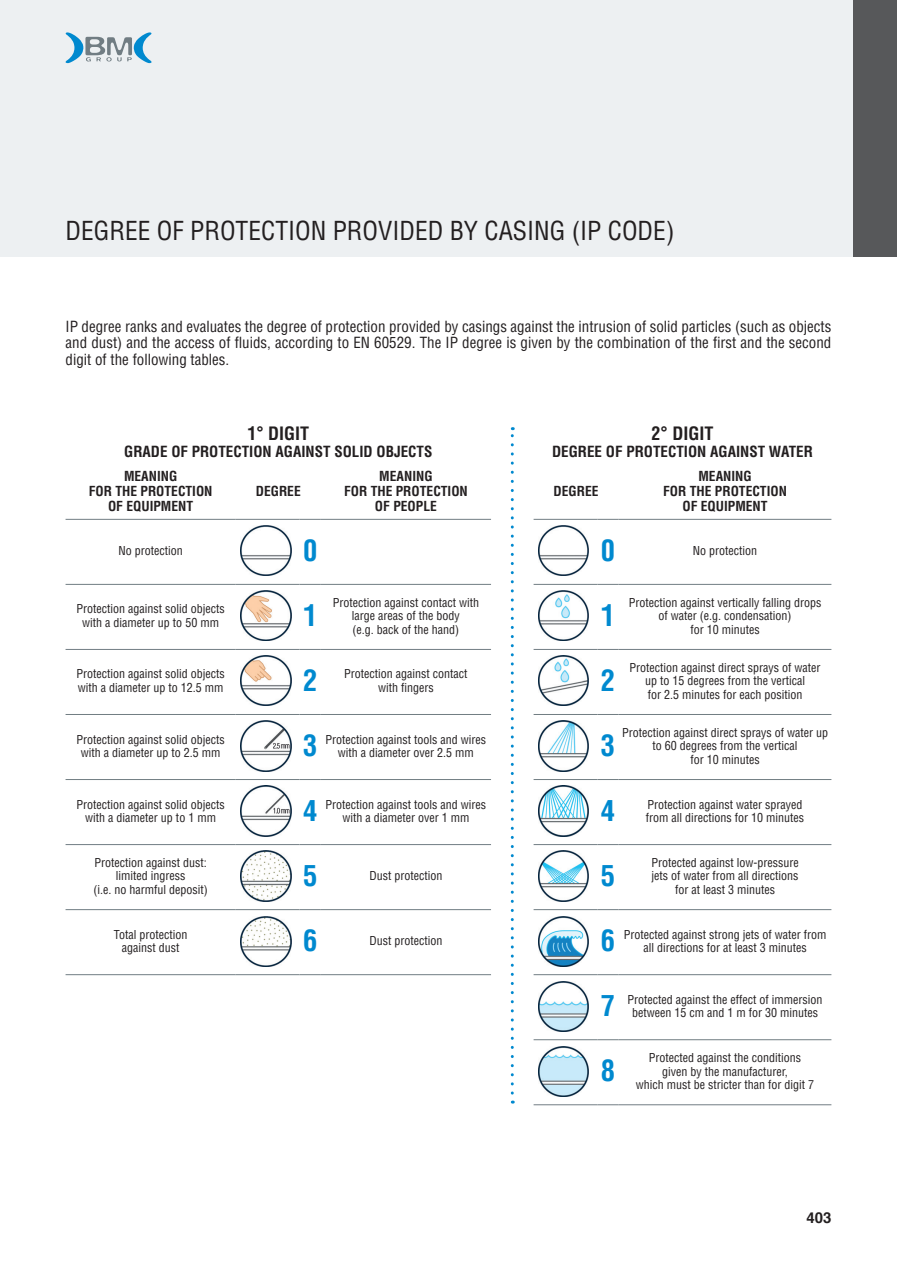
<style>
.page{position:relative;width:897px;height:1267px;background:#fff}
.page>*{position:absolute;margin:0;border:0;box-sizing:border-box;transform-origin:0 0}
.t1{font:28.5px "Helvetica LT Pro Bold Cond BM";color:#0089cf}
.t2{font:25.5px "Helvetica LT Pro Condensed BM";color:#231f20}
.t3{font:18px "Helvetica LT Pro Bold Cond BM";color:#231f20}
.t4{font:15px/16.5px "Helvetica LT Pro Condensed BM";color:#231f20;text-align:justify}
.t5{font:15px "Helvetica LT Pro Bold Cond BM";color:#231f20}
.t6{font:700 15px "Helvetica BM";color:#231f20}
.t7{font:13.5px/15px "Helvetica LT Pro Bold Cond BM";color:#231f20;text-align:center}
.t8{font:12px/13.5px "Helvetica LT Pro Condensed BM";color:#231f20;text-align:center}
</style>
<div class="page">
<div style="left:0;top:0;width:896px;height:257px;background:#edf0f2"></div>
<svg style="left:65px;top:32px;width:87px;height:31px"></svg>
<hr style="left:66px;top:519px;width:170px;height:1px;background:#717d83">
<hr style="left:236px;top:519px;width:63px;height:1px;background:#717d83">
<svg style="left:299px;top:519px;width:22px;height:1px"></svg>
<hr style="left:321px;top:519px;width:170px;height:1px;background:#717d83">
<hr style="left:66px;top:584px;width:170px;height:1px;background:#717d83">
<hr style="left:236px;top:584px;width:63px;height:1px;background:#717d83">
<svg style="left:299px;top:584px;width:22px;height:1px"></svg>
<hr style="left:321px;top:584px;width:170px;height:1px;background:#717d83">
<hr style="left:66px;top:649px;width:170px;height:1px;background:#717d83">
<hr style="left:236px;top:649px;width:63px;height:1px;background:#717d83">
<svg style="left:299px;top:649px;width:22px;height:1px"></svg>
<hr style="left:321px;top:649px;width:170px;height:1px;background:#717d83">
<hr style="left:66px;top:714px;width:170px;height:1px;background:#717d83">
<hr style="left:236px;top:714px;width:63px;height:1px;background:#717d83">
<svg style="left:299px;top:714px;width:22px;height:1px"></svg>
<hr style="left:321px;top:714px;width:170px;height:1px;background:#717d83">
<hr style="left:66px;top:779px;width:170px;height:1px;background:#717d83">
<hr style="left:236px;top:779px;width:63px;height:1px;background:#717d83">
<svg style="left:299px;top:779px;width:22px;height:1px"></svg>
<hr style="left:321px;top:779px;width:170px;height:1px;background:#717d83">
<hr style="left:66px;top:844px;width:170px;height:1px;background:#717d83">
<hr style="left:236px;top:844px;width:63px;height:1px;background:#717d83">
<svg style="left:299px;top:844px;width:22px;height:1px"></svg>
<hr style="left:321px;top:844px;width:170px;height:1px;background:#717d83">
<hr style="left:66px;top:909px;width:170px;height:1px;background:#717d83">
<hr style="left:236px;top:909px;width:63px;height:1px;background:#717d83">
<svg style="left:299px;top:909px;width:22px;height:1px"></svg>
<hr style="left:321px;top:909px;width:170px;height:1px;background:#717d83">
<hr style="left:66px;top:974px;width:170px;height:1px;background:#717d83">
<hr style="left:236px;top:974px;width:63px;height:1px;background:#717d83">
<svg style="left:299px;top:974px;width:22px;height:1px"></svg>
<hr style="left:321px;top:974px;width:170px;height:1px;background:#717d83">
<img style="left:241px;top:525px;width:50px;height:51px">
<img style="left:241px;top:590px;width:50px;height:51px">
<img style="left:241px;top:655px;width:50px;height:51px">
<img style="left:241px;top:720px;width:50px;height:51px">
<img style="left:241px;top:785px;width:50px;height:51px">
<img style="left:241px;top:851px;width:50px;height:50px">
<img style="left:241px;top:916px;width:50px;height:50px">
<hr style="left:533px;top:519px;width:64px;height:1px;background:#717d83">
<svg style="left:597px;top:519px;width:21px;height:1px"></svg>
<hr style="left:618px;top:519px;width:213px;height:1px;background:#717d83">
<hr style="left:533px;top:584px;width:64px;height:1px;background:#717d83">
<svg style="left:597px;top:584px;width:21px;height:1px"></svg>
<hr style="left:618px;top:584px;width:213px;height:1px;background:#717d83">
<hr style="left:533px;top:649px;width:64px;height:1px;background:#717d83">
<svg style="left:597px;top:649px;width:21px;height:1px"></svg>
<hr style="left:618px;top:649px;width:213px;height:1px;background:#717d83">
<hr style="left:533px;top:714px;width:64px;height:1px;background:#717d83">
<svg style="left:597px;top:714px;width:21px;height:1px"></svg>
<hr style="left:618px;top:714px;width:213px;height:1px;background:#717d83">
<hr style="left:533px;top:779px;width:64px;height:1px;background:#717d83">
<svg style="left:597px;top:779px;width:21px;height:1px"></svg>
<hr style="left:618px;top:779px;width:213px;height:1px;background:#717d83">
<hr style="left:533px;top:844px;width:64px;height:1px;background:#717d83">
<svg style="left:597px;top:844px;width:21px;height:1px"></svg>
<hr style="left:618px;top:844px;width:213px;height:1px;background:#717d83">
<hr style="left:533px;top:909px;width:64px;height:1px;background:#717d83">
<svg style="left:597px;top:909px;width:21px;height:1px"></svg>
<hr style="left:618px;top:909px;width:213px;height:1px;background:#717d83">
<hr style="left:533px;top:974px;width:64px;height:1px;background:#717d83">
<svg style="left:597px;top:974px;width:21px;height:1px"></svg>
<hr style="left:618px;top:974px;width:213px;height:1px;background:#717d83">
<hr style="left:533px;top:1039px;width:64px;height:1px;background:#717d83">
<svg style="left:597px;top:1039px;width:21px;height:1px"></svg>
<hr style="left:618px;top:1039px;width:213px;height:1px;background:#717d83">
<hr style="left:533px;top:1104px;width:64px;height:1px;background:#717d83">
<svg style="left:597px;top:1104px;width:21px;height:1px"></svg>
<hr style="left:618px;top:1104px;width:213px;height:1px;background:#717d83">
<img style="left:538px;top:525px;width:50px;height:51px">
<img style="left:538px;top:590px;width:50px;height:51px">
<img style="left:538px;top:655px;width:50px;height:51px">
<img style="left:538px;top:720px;width:50px;height:51px">
<img style="left:538px;top:785px;width:50px;height:51px">
<img style="left:538px;top:851px;width:50px;height:50px">
<img style="left:538px;top:916px;width:50px;height:50px">
<img style="left:538px;top:981px;width:50px;height:50px">
<img style="left:538px;top:1046px;width:50px;height:50px">
<svg style="left:510px;top:427px;width:3px;height:666px"></svg>
<div style="left:852px;top:0;width:44px;height:257px;background:#57585a"></div>
<p class="t2" style="left:66px;top:215px;width:610px">DEGREE OF PROTECTION PROVIDED BY CASING (IP CODE)</p>
<p class="t4" style="left:66px;top:318px;width:767px">IP degree ranks and evaluates the degree of protection provided by casings against the intrusion of solid particles (such as objects and dust) and the access of fluids, according to EN 60529. The IP degree is given by the combination of the first and the second digit of the following tables.</p>
<p class="t3" style="left:247px;top:421px;width:63px">1° DIGIT</p>
<p class="t5" style="left:124px;top:441px;width:309px">GRADE OF PROTECTION AGAINST SOLID OBJECTS</p>
<p class="t7" style="left:89px;top:468px;width:125px">MEANING<br>FOR THE PROTECTION<br>OF EQUIPMENT</p>
<p class="t7" style="left:344px;top:468px;width:125px">MEANING<br>FOR THE PROTECTION<br>OF PEOPLE</p>
<p class="t7" style="left:256px;top:483px;width:46px">DEGREE</p>
<p class="t8" style="left:118px;top:544px;width:66px">No protection</p>
<p class="t1" style="left:303px;top:531px;width:16px">0</p>
<p class="t8" style="left:76px;top:602px;width:150px">Protection against solid objects with a diameter up to 50 mm</p>
<p class="t1" style="left:303px;top:596px;width:16px">1</p>
<p class="t8" style="left:333px;top:595px;width:148px">Protection against contact with large areas of the body<br>(e.g. back of the hand)</p>
<p class="t8" style="left:76px;top:667px;width:150px;text-align:left">Protection against solid objects with a diameter up to 12.5 mm</p>
<p class="t1" style="left:303px;top:661px;width:16px">2</p>
<p class="t8" style="left:344px;top:667px;width:125px">Protection against contact with fingers</p>
<p class="t8" style="left:76px;top:732px;width:150px">Protection against solid objects with a diameter up to 2.5 mm</p>
<p class="t1" style="left:303px;top:726px;width:16px">3</p>
<p class="t8" style="left:325px;top:732px;width:162px">Protection against tools and wires with a diameter over 2.5 mm</p>
<p class="t8" style="left:76px;top:797px;width:150px">Protection against solid objects with a diameter up to 1 mm</p>
<p class="t1" style="left:303px;top:791px;width:16px">4</p>
<p class="t8" style="left:325px;top:797px;width:162px">Protection against tools and wires with a diameter over 1 mm</p>
<p class="t8" style="left:93px;top:855px;width:116px">Protection against dust: limited ingress<br>(i.e. no harmful deposit)</p>
<p class="t1" style="left:303px;top:856px;width:16px">5</p>
<p class="t8" style="left:369px;top:869px;width:74px">Dust protection</p>
<p class="t8" style="left:114px;top:927px;width:75px">Total protection against dust</p>
<p class="t1" style="left:303px;top:921px;width:16px">6</p>
<p class="t8" style="left:369px;top:934px;width:74px">Dust protection</p>
<p class="t3" style="left:651px;top:421px;width:63px">2° DIGIT</p>
<p class="t5" style="left:552px;top:441px;width:262px">DEGREE OF PROTECTION AGAINST WATER</p>
<p class="t7" style="left:553px;top:483px;width:46px">DEGREE</p>
<p class="t7" style="left:663px;top:468px;width:125px">MEANING<br>FOR THE PROTECTION<br>OF EQUIPMENT</p>
<p class="t1" style="left:601px;top:531px;width:16px">0</p>
<p class="t8" style="left:692px;top:544px;width:66px">No protection</p>
<p class="t1" style="left:601px;top:596px;width:16px">1</p>
<p class="t8" style="left:628px;top:595px;width:194px">Protection against vertically falling drops of water (e.g. condensation)<br>for 10 minutes</p>
<p class="t1" style="left:601px;top:661px;width:16px">2</p>
<p class="t8" style="left:629px;top:660px;width:192px">Protection against direct sprays of water up to 15 degrees from the vertical<br>for 2.5 minutes for each position</p>
<p class="t1" style="left:601px;top:726px;width:16px">3</p>
<p class="t8" style="left:622px;top:725px;width:207px">Protection against direct sprays of water up to 60 degrees from the vertical<br>for 10 minutes</p>
<p class="t1" style="left:601px;top:791px;width:16px">4</p>
<p class="t8" style="left:645px;top:797px;width:160px;text-align:left">Protection against water sprayed from all directions for 10 minutes</p>
<p class="t1" style="left:601px;top:856px;width:16px">5</p>
<p class="t8" style="left:651px;top:855px;width:149px">Protected against low-pressure jets of water from all directions for at least 3 minutes</p>
<p class="t1" style="left:601px;top:921px;width:16px">6</p>
<p class="t8" style="left:623px;top:927px;width:204px">Protected against strong jets of water from all directions for at least 3 minutes</p>
<p class="t1" style="left:601px;top:986px;width:16px">7</p>
<p class="t8" style="left:627px;top:992px;width:196px">Protected against the effect of immersion between 15 cm and 1 m for 30 minutes</p>
<p class="t1" style="left:601px;top:1051px;width:16px">8</p>
<p class="t8" style="left:635px;top:1050px;width:180px">Protected against the conditions given by the manufacturer,<br>which must be stricter than for digit 7</p>
<p class="t6" style="left:806px;top:1204px;width:27px">403</p>
</div>
